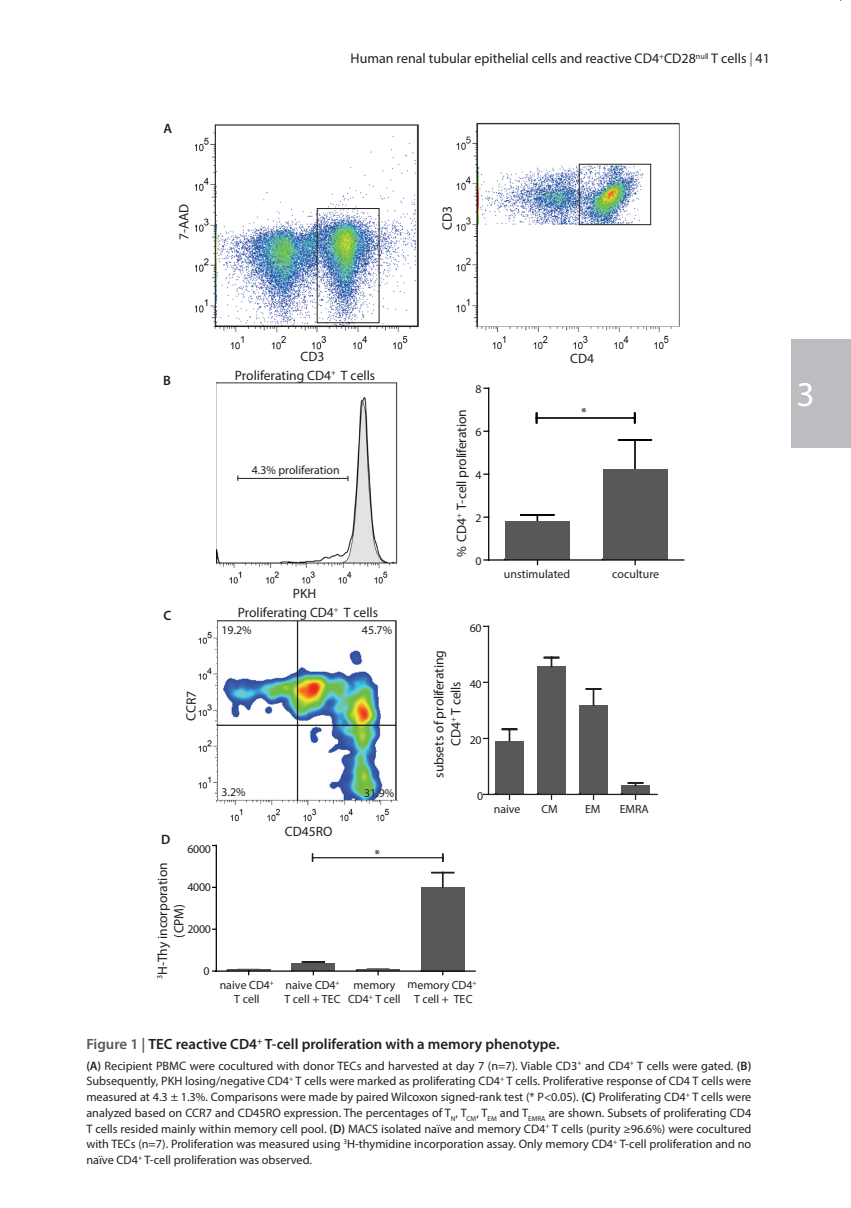
<style>
.page{position:relative;width:851px;height:1208px;background:#fff}
.page>*{position:absolute;margin:0;border:0;box-sizing:border-box;transform-origin:0 0}
.t1{font:35px "Myriad Pro";color:#fff}
.t2{font:600 14.88px "Myriad Pro";color:#231f20}
.t3{font:14px "Myriad Pro";color:#231f20}
.t4{font:13.65px/17.2px "Myriad Pro";color:#231f20;text-align:center}
.t5{font:600 13.65px "Myriad Pro";color:#231f20}
.t6{font:12.25px/15.8px "Myriad Pro";color:#231f20;text-align:justify}
.t7{font:11.9px/14.2px "Myriad Pro";letter-spacing:-.005em;color:#231f20;text-align:center}
.s1{color:#636366}
.s2{color:#57585a}
.s3{font-weight:600}
</style>
<div class="page">
<div style="left:791px;top:339px;width:60px;height:108px;background:#bcbdc0"></div>
<div style="left:495px;top:741px;width:28px;height:53px;background:#57585a"></div>
<div style="left:537px;top:666px;width:28px;height:128px;background:#57585a"></div>
<div style="left:579px;top:705px;width:28px;height:89px;background:#57585a"></div>
<div style="left:621px;top:785px;width:28px;height:9px;background:#57585a"></div>
<img style="left:456px;top:123px;width:224px;height:226px">
<img style="left:198px;top:621px;width:199px;height:179px">
<img style="left:195px;top:124px;width:223px;height:226px">
<div style="left:317px;top:208px;width:62px;height:115px;border:1px solid #231f20"></div>
<hr style="left:521px;top:514px;width:32px;height:2px;background:#050504">
<hr style="left:619px;top:439px;width:32px;height:2px;background:#050504">
<hr style="left:634px;top:440px;width:2px;height:30px;background:#050504">
<hr style="left:488px;top:388px;width:1px;height:172px;background:#050504">
<hr style="left:536px;top:417px;width:98px;height:2px;background:#050504">
<svg style="left:535px;top:413px;width:2px;height:10px"></svg>
<div style="left:579px;top:164px;width:72px;height:61px;border:1px solid #231f20"></div>
<img style="left:216px;top:382px;width:181px;height:201px">
<hr style="left:238px;top:478px;width:110px;height:1px;background:#231f20">
<img style="left:216px;top:800px;width:181px;height:21px">
<hr style="left:216px;top:725px;width:180px;height:1px;background:#231f20">
<hr style="left:297px;top:621px;width:1px;height:180px;background:#231f20">
<svg style="left:502px;top:728px;width:14px;height:13px"></svg>
<svg style="left:544px;top:657px;width:14px;height:9px"></svg>
<svg style="left:586px;top:688px;width:14px;height:17px"></svg>
<svg style="left:628px;top:782px;width:14px;height:3px"></svg>
<hr style="left:488px;top:794px;width:169px;height:1px;background:#231f20">
<hr style="left:488px;top:626px;width:1px;height:168px;background:#231f20">
<div style="left:291px;top:964px;width:44px;height:7px;background:#57585a"></div>
<hr style="left:302px;top:961px;width:22px;height:2px;background:#231f20">
<div style="left:421px;top:887px;width:43px;height:84px;background:#57585a"></div>
<svg style="left:432px;top:872px;width:21px;height:15px"></svg>
<hr style="left:216px;top:970px;width:259px;height:2px;background:#050504">
<svg style="left:238px;top:969px;width:21px;height:6px"></svg>
<svg style="left:367px;top:969px;width:22px;height:6px"></svg>
<hr style="left:216px;top:845px;width:1px;height:126px;background:#050504">
<hr style="left:312px;top:857px;width:131px;height:1px;background:#231f20">
<div style="left:505px;top:521px;width:65px;height:39px;background:#57585a"></div>
<div style="left:602px;top:470px;width:65px;height:90px;background:#57585a"></div>
<hr style="left:489px;top:559px;width:195px;height:2px;background:#050504">
<p class="t5" style="left:163px;top:120px;width:10px">A</p>
<p class="t4" style="left:175px;top:240px;width:38px;rotate:-90deg">7-AAD</p>
<p class="t3" style="left:350px;top:50px;width:421px">Human renal tubular epithelial cells and reactive CD4<sup>+</sup>CD28<sup>null</sup> T cells <span class="s1">|</span> 41</p>
<p class="t4" style="left:438px;top:230px;width:25px;rotate:-90deg">CD3</p>
<p class="t5" style="left:163px;top:372px;width:9px">B</p>
<p class="t4" style="left:300px;top:348px;width:25px">CD3</p>
<p class="t4" style="left:235px;top:367px;width:142px">Proliferating CD4<sup>+</sup> T cells</p>
<p class="t7" style="left:252px;top:463px;width:89px">4.3% proliferation</p>
<p class="t5" style="left:163px;top:607px;width:9px">C</p>
<p class="t4" style="left:182px;top:720px;width:31px;rotate:-89deg">CCR7</p>
<p class="t4" style="left:293px;top:584px;width:25px">PKH</p>
<p class="t4" style="left:238px;top:603px;width:142px">Proliferating CD4<sup>+</sup> T cells</p>
<p class="t7" style="left:221px;top:623px;width:32px">19.2%</p>
<p class="t7" style="left:362px;top:623px;width:32px">45.7%</p>
<p class="t5" style="left:161px;top:831px;width:11px">D</p>
<p class="t7" style="left:221px;top:785px;width:26px">3.2%</p>
<p class="t7" style="left:364px;top:786px;width:32px">31.9%</p>
<p class="t4" style="left:285px;top:823px;width:49px">CD45RO</p>
<p class="t7" style="left:187px;top:841px;width:25px">6000</p>
<p class="t4" style="left:374px;top:846px;width:7px">*</p>
<p class="t7" style="left:475px;top:382px;width:8px">8</p>
<p class="t4" style="left:453px;top:557px;width:149px;rotate:-90deg">% CD4<sup>+</sup> T-cell proliferation</p>
<p class="t7" style="left:475px;top:425px;width:8px">6</p>
<p class="t7" style="left:475px;top:468px;width:8px">4</p>
<p class="t7" style="left:475px;top:511px;width:8px">2</p>
<p class="t7" style="left:475px;top:554px;width:8px">0</p>
<p class="t4" style="left:430px;top:778px;width:129px;rotate:-90deg">subsets of proliferating<br>CD4<sup>+</sup> T cells</p>
<p class="t7" style="left:470px;top:621px;width:13px">60</p>
<p class="t7" style="left:470px;top:677px;width:13px">40</p>
<p class="t7" style="left:470px;top:733px;width:13px">20</p>
<p class="t7" style="left:477px;top:789px;width:8px">0</p>
<p class="t4" style="left:154px;top:979px;width:118px;line-height:16.3px;rotate:-90deg"><sup>3</sup>H-Thy incorporation (CPM)</p>
<p class="t7" style="left:187px;top:880px;width:25px">4000</p>
<p class="t7" style="left:187px;top:922px;width:25px">2000</p>
<p class="t7" style="left:203px;top:963px;width:8px">0</p>
<p class="t7" style="left:220px;top:977px;width:56px">naive CD4<sup>+<br></sup>T cell</p>
<p class="t7" style="left:285px;top:977px;width:58px;text-align:left">naive CD4<sup>+<br></sup>T cell + TEC</p>
<p class="t7" style="left:348px;top:977px;width:54px">memory<br>CD4<sup>+</sup> T cell</p>
<p class="t7" style="left:408px;top:977px;width:71px;rotate:1deg">memory CD4<sup>+<br></sup>T cell + TEC</p>
<p class="t4" style="left:570px;top:350px;width:25px">CD4</p>
<p class="t4" style="left:581px;top:404px;width:7px">*</p>
<p class="t7" style="left:504px;top:566px;width:68px">unstimulated</p>
<p class="t7" style="left:612px;top:566px;width:48px">coculture</p>
<p class="t7" style="left:494px;top:801px;width:28px">naive</p>
<p class="t7" style="left:541px;top:801px;width:18px">CM</p>
<p class="t7" style="left:585px;top:801px;width:17px">EM</p>
<p class="t7" style="left:619px;top:801px;width:31px">EMRA</p>
<p class="t2" style="left:86px;top:1034px;width:475px"><span class="s2">Figure 1 |</span> TEC reactive CD4<sup>+</sup> T-cell proliferation with a memory phenotype.</p>
<p class="t6" style="left:86px;top:1057px;width:666px"><span class="s3">(A)</span> Recipient PBMC were cocultured with donor TECs and harvested at day 7 (n=7). Viable CD3<sup>+</sup> and CD4<sup>+</sup> T cells were gated. <span class="s3">(B)<br></span>Subsequently, PKH losing/negative CD4<sup>+</sup> T cells were marked as proliferating CD4<sup>+</sup> T cells. Proliferative response of CD4 T cells were measured at 4.3 ± 1.3%. Comparisons were made by paired Wilcoxon signed-rank test (* P&lt;0.05). <span class="s3">(C)</span> Proliferating CD4<sup>+</sup> T cells were analyzed based on CCR7 and CD45RO expression. The percentages of T<sub>N</sub>, T<sub>CM</sub>, T<sub>EM</sub> and T<sub>EMRA</sub> are shown. Subsets of proliferating CD4<br>T cells resided mainly within memory cell pool. <span class="s3">(D)</span> MACS isolated naïve and memory CD4<sup>+</sup> T cells (purity ≥96.6%) were cocultured with TECs (n=7). Proliferation was measured using <sup>3</sup>H-thymidine incorporation assay. Only memory CD4<sup>+</sup> T-cell proliferation and no naïve CD4<sup>+</sup> T-cell proliferation was observed.</p>
<h1 class="t1" style="left:797px;top:373px;width:19px">3</h1>
</div>
